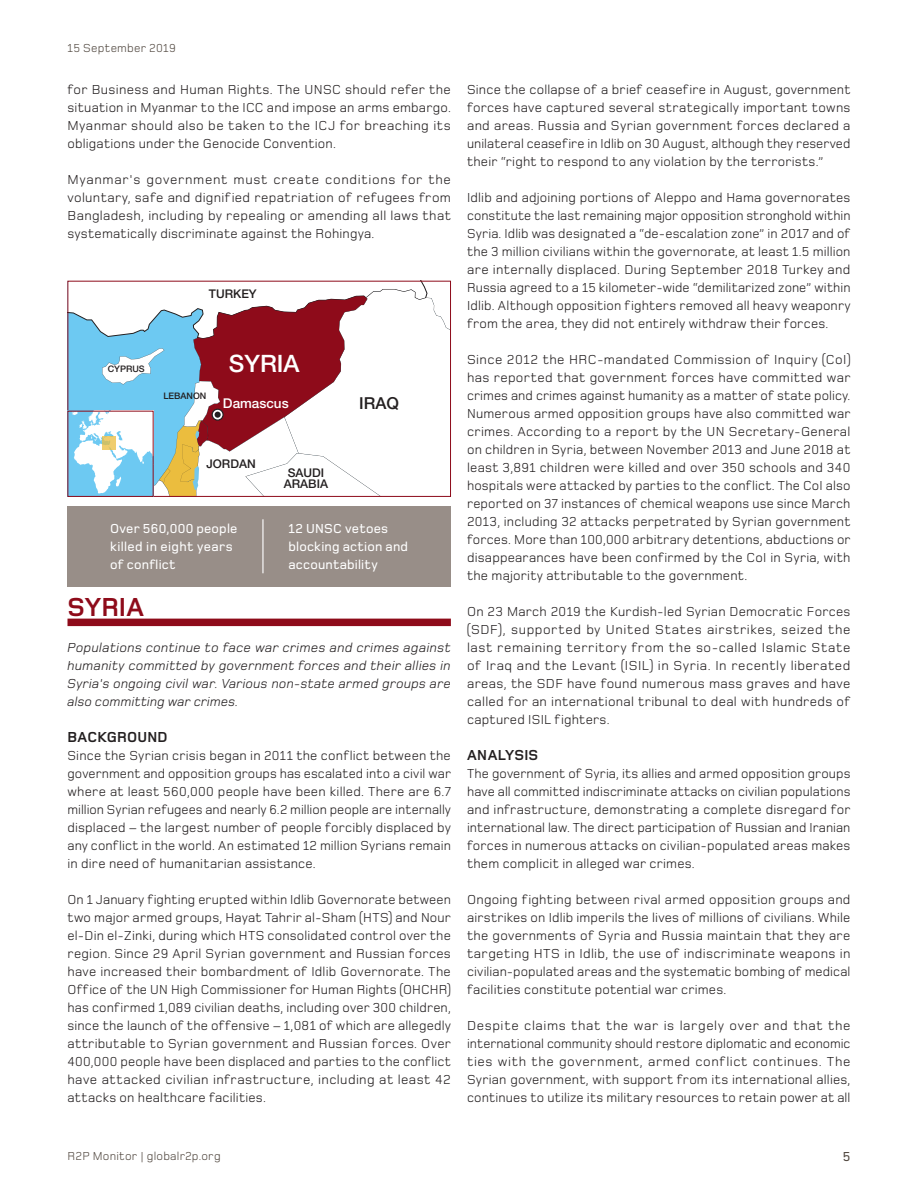
<style>
.page{position:relative;width:918px;height:1188px;background:#fff}
.page>*{position:absolute;margin:0;border:0;box-sizing:border-box;transform-origin:0 0}
.t1{font:500 27.15px "Helvetica Neue";color:#231f20}
.t2{font:700 27px "Foundry Monoline";color:#8e0b1a}
.t3{font:500 24px "Helvetica Neue";color:#fff}
.t4{font:500 16.5px "Helvetica Neue";color:#231f20}
.t5{font:700 15px "Foundry Monoline";letter-spacing:.01em;color:#231f20}
.t6{font:13.5px/18px "Foundry Monoline";letter-spacing:.015em;color:#231f20;text-align:justify}
.t7{font:italic 13.5px/18px "Foundry Monoline";letter-spacing:.015em;color:#231f20;text-align:justify}
.t8{font:500 13.5px/18px "Foundry Monoline";letter-spacing:.015em;color:#fff}
.t9{font:500 13.5px "Helvetica Neue";color:#fff}
.t10{font:500 13.5px "Foundry Monoline";color:#524941}
.t11{font:12px "Foundry Monoline";letter-spacing:.02em;color:#524941}
.t12{font:500 12px/11.1px "Helvetica Neue";color:#231f20;text-align:center}
.t13{font:500 9px "Helvetica Neue";color:#231f20}
</style>
<div class="page">
<div style="left:68px;top:619px;width:383px;height:7px;background:#8e0b1a"></div>
<svg style="left:68px;top:281px;width:383px;height:216px"></svg>
<svg style="left:103px;top:437px;width:13px;height:13px"></svg>
<div style="left:68px;top:506px;width:383px;height:81px;background:#988e88"></div>
<hr style="left:262px;top:519px;width:2px;height:54px;background:#fff">
<p class="t11" style="left:68px;top:41px;width:110px">15 September 2019</p>
<p class="t6" style="left:68px;top:80px;width:385px">for Business and Human Rights. The UNSC should refer the situation in Myanmar to the ICC and impose an arms embargo.<br>Myanmar should also be taken to the ICJ for breaching its obligations under the Genocide Convention.</p>
<p class="t6" style="left:68px;top:170px;width:385px">Myanmar's government must create conditions for the voluntary, safe and dignified repatriation of refugees from Bangladesh, including by repealing or amending all laws that systematically discriminate against the Rohingya.</p>
<p class="t12" style="left:209px;top:288px;width:49px">TURKEY</p>
<p class="t13" style="left:108px;top:364px;width:38px">CYPRUS</p>
<p class="t13" style="left:163px;top:391px;width:45px">LEBANON</p>
<h3 class="t3" style="left:229px;top:349px;width:72px">SYRIA</h3>
<p class="t9" style="left:223px;top:395px;width:67px">Damascus</p>
<p class="t12" style="left:206px;top:458px;width:51px">JORDAN</p>
<p class="t12" style="left:284px;top:467px;width:46px">SAUDI<br>ARABIA</p>
<p class="t4" style="left:359px;top:394px;width:41px">IRAQ</p>
<p class="t8" style="left:110px;top:520px;width:129px">Over 560,000 people killed in eight years of conflict</p>
<p class="t8" style="left:288px;top:520px;width:121px">12 UNSC vetoes blocking action and accountability</p>
<h2 class="t2" style="left:68px;top:592px;width:78px">SYRIA</h2>
<p class="t7" style="left:68px;top:638px;width:385px">Populations continue to face war crimes and crimes against humanity committed by government forces and their allies in Syria's ongoing civil war. Various non-state armed groups are also committing war crimes.</p>
<p class="t5" style="left:68px;top:728px;width:102px">BACKGROUND</p>
<p class="t6" style="left:68px;top:746px;width:385px">Since the Syrian crisis began in 2011 the conflict between the government and opposition groups has escalated into a civil war where at least 560,000 people have been killed. There are 6.7 million Syrian refugees and nearly 6.2 million people are internally displaced – the largest number of people forcibly displaced by any conflict in the world. An estimated 12 million Syrians remain in dire need of humanitarian assistance.</p>
<p class="t6" style="left:68px;top:890px;width:385px">On 1 January fighting erupted within Idlib Governorate between two major armed groups, Hayat Tahrir al-Sham (HTS) and Nour el-Din el-Zinki, during which HTS consolidated control over the region. Since 29 April Syrian government and Russian forces have increased their bombardment of Idlib Governorate. The Office of the UN High Commissioner for Human Rights (OHCHR) has confirmed 1,089 civilian deaths, including over 300 children, since the launch of the offensive – 1,081 of which are allegedly attributable to Syrian government and Russian forces. Over 400,000 people have been displaced and parties to the conflict have attacked civilian infrastructure, including at least 42 attacks on healthcare facilities.</p>
<h1 class="t1" style="left:54px;top:728px;width:91px">EGYPT</h1>
<p class="t6" style="left:467px;top:80px;width:385px">Since the collapse of a brief ceasefire in August, government forces have captured several strategically important towns and areas. Russia and Syrian government forces declared a unilateral ceasefire in Idlib on 30 August, although they reserved their “right to respond to any violation by the terrorists.”</p>
<p class="t6" style="left:467px;top:188px;width:385px">Idlib and adjoining portions of Aleppo and Hama governorates constitute the last remaining major opposition stronghold within Syria. Idlib was designated a “de-escalation zone” in 2017 and of the 3 million civilians within the governorate, at least 1.5 million are internally displaced. During September 2018 Turkey and Russia agreed to a 15 kilometer-wide “demilitarized zone” within Idlib. Although opposition fighters removed all heavy weaponry from the area, they did not entirely withdraw their forces.</p>
<p class="t6" style="left:467px;top:350px;width:385px">Since 2012 the HRC-mandated Commission of Inquiry (CoI) has reported that government forces have committed war crimes and crimes against humanity as a matter of state policy.<br>Numerous armed opposition groups have also committed war crimes. According to a report by the UN Secretary-General on children in Syria, between November 2013 and June 2018 at least 3,891 children were killed and over 350 schools and 340 hospitals were attacked by parties to the conflict. The CoI also reported on 37 instances of chemical weapons use since March 2013, including 32 attacks perpetrated by Syrian government forces. More than 100,000 arbitrary detentions, abductions or disappearances have been confirmed by the CoI in Syria, with the majority attributable to the government.</p>
<p class="t6" style="left:467px;top:602px;width:385px">On 23 March 2019 the Kurdish-led Syrian Democratic Forces (SDF), supported by United States airstrikes, seized the last remaining territory from the so-called Islamic State of Iraq and the Levant (ISIL) in Syria. In recently liberated areas, the SDF have found numerous mass graves and have called for an international tribunal to deal with hundreds of captured ISIL fighters.</p>
<p class="t5" style="left:467px;top:746px;width:73px">ANALYSIS</p>
<p class="t6" style="left:467px;top:764px;width:385px">The government of Syria, its allies and armed opposition groups have all committed indiscriminate attacks on civilian populations and infrastructure, demonstrating a complete disregard for international law. The direct participation of Russian and Iranian forces in numerous attacks on civilian-populated areas makes them complicit in alleged war crimes.</p>
<p class="t6" style="left:467px;top:890px;width:385px">Ongoing fighting between rival armed opposition groups and airstrikes on Idlib imperils the lives of millions of civilians. While the governments of Syria and Russia maintain that they are targeting HTS in Idlib, the use of indiscriminate weapons in civilian-populated areas and the systematic bombing of medical facilities constitute potential war crimes.</p>
<p class="t6" style="left:467px;top:1016px;width:385px">Despite claims that the war is largely over and that the international community should restore diplomatic and economic ties with the government, armed conflict continues. The Syrian government, with support from its international allies, continues to utilize its military resources to retain power at all</p>
<p class="t11" style="left:68px;top:1149px;width:155px">R2P Monitor | globalr2p.org</p>
<p class="t10" style="left:843px;top:1149px;width:9px">5</p>
</div>
